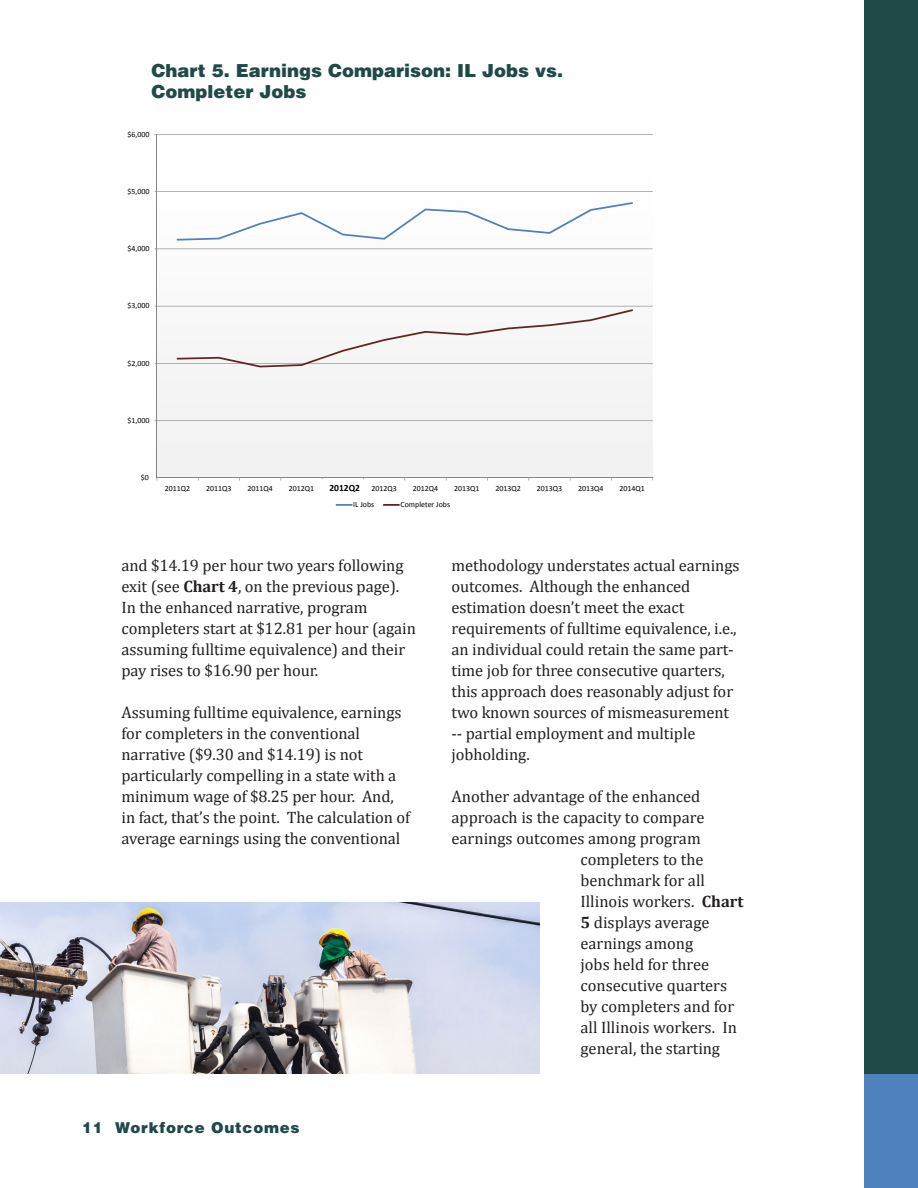
<style>
.page{position:relative;width:918px;height:1188px;background:#fff}
.page>*{position:absolute;margin:0;border:0;box-sizing:border-box;transform-origin:0 0}
.t1{font:900 18px/21px "Helvetica";color:#204a48}
.t2{font:16.5px/21px "Cambria";letter-spacing:-.005em;color:#231f20}
.t3{font:900 15px "Helvetica";letter-spacing:.05em;color:#204a48}
.t4{font:700 9.45px "Calibri";color:#000}
.t5{font:7.95px "Calibri";color:#000}
.s1{font-weight:700}
</style>
<div class="page">
<div style="left:864px;top:108px;width:54px;height:1080px;background:#4f81bc"></div>
<div style="left:864px;top:0;width:54px;height:1074px;background:#204a48"></div>
<hr style="left:157px;top:420px;width:496px;height:1px;background:#868686">
<hr style="left:157px;top:363px;width:496px;height:1px;background:#868686">
<hr style="left:157px;top:306px;width:496px;height:1px;background:#868686">
<hr style="left:157px;top:249px;width:496px;height:1px;background:#868686">
<hr style="left:157px;top:191px;width:496px;height:1px;background:#868686">
<hr style="left:157px;top:134px;width:496px;height:1px;background:#868686">
<hr style="left:157px;top:134px;width:1px;height:344px;background:#868686">
<hr style="left:157px;top:478px;width:496px;height:1px;background:#868686">
<svg style="left:177px;top:202px;width:456px;height:39px"></svg>
<svg style="left:177px;top:309px;width:456px;height:58px"></svg>
<svg style="left:336px;top:504px;width:17px;height:2px"></svg>
<svg style="left:383px;top:504px;width:17px;height:2px"></svg>
<img style="left:0;top:903px;width:540px;height:170px">
<p class="t1" style="left:152px;top:60px;width:413px">Chart 5. Earnings Comparison: IL Jobs vs.<br>Completer Jobs</p>
<p class="t5" style="left:128px;top:129px;width:24px">$6,000</p>
<p class="t5" style="left:128px;top:186px;width:24px">$5,000</p>
<p class="t5" style="left:128px;top:244px;width:24px">$4,000</p>
<p class="t5" style="left:128px;top:301px;width:24px">$3,000</p>
<p class="t5" style="left:128px;top:358px;width:24px">$2,000</p>
<p class="t5" style="left:128px;top:415px;width:24px">$1,000</p>
<p class="t5" style="left:141px;top:472px;width:10px">$0</p>
<p class="t4" style="left:330px;top:482px;width:32px">2012Q2</p>
<p class="t5" style="left:165px;top:483px;width:27px">2011Q2</p>
<p class="t5" style="left:206px;top:483px;width:27px">2011Q3</p>
<p class="t5" style="left:248px;top:483px;width:27px">2011Q4</p>
<p class="t5" style="left:289px;top:483px;width:27px">2012Q1</p>
<p class="t5" style="left:330px;top:483px;width:27px">2012Q2</p>
<p class="t5" style="left:372px;top:483px;width:27px">2012Q3</p>
<p class="t5" style="left:413px;top:483px;width:27px">2012Q4</p>
<p class="t5" style="left:454px;top:483px;width:27px">2013Q1</p>
<p class="t5" style="left:496px;top:483px;width:27px">2013Q2</p>
<p class="t5" style="left:537px;top:483px;width:27px">2013Q3</p>
<p class="t5" style="left:578px;top:483px;width:27px">2013Q4</p>
<p class="t5" style="left:620px;top:483px;width:27px">2014Q1</p>
<p class="t5" style="left:353px;top:500px;width:22px">IL Jobs</p>
<p class="t5" style="left:401px;top:500px;width:51px">Completer Jobs</p>
<p class="t2" style="left:122px;top:554px;width:296px">and $14.19 per hour two years following exit (see <span class="s1">Chart 4</span>, on the previous page).<br>In the enhanced narrative, program completers start at $12.81 per hour (again assuming fulltime equivalence) and their pay rises to $16.90 per hour.</p>
<p class="t2" style="left:122px;top:701px;width:290px">Assuming fulltime equivalence, earnings for completers in the conventional narrative ($9.30 and $14.19) is not particularly compelling in a state with a minimum wage of $8.25 per hour. And, in fact, that’s the point. The calculation of average earnings using the conventional</p>
<p class="t3" style="left:82px;top:1117px;width:219px">11 Workforce Outcomes</p>
<p class="t2" style="left:452px;top:554px;width:289px">methodology understates actual earnings outcomes. Although the enhanced estimation doesn’t meet the exact requirements of fulltime equivalence, i.e., an individual could retain the same part&shy;time job for three consecutive quarters, this approach does reasonably adjust for two known sources of mismeasurement -- partial employment and multiple jobholding.</p>
<p class="t2" style="left:452px;top:785px;width:250px">Another advantage of the enhanced</p>
<p class="t2" style="left:452px;top:806px;width:254px">approach is the capacity to compare</p>
<p class="t2" style="left:452px;top:827px;width:251px">earnings outcomes among program</p>
<p class="t2" style="left:580px;top:848px;width:125px">completers to the</p>
<p class="t2" style="left:580px;top:869px;width:126px">benchmark for all</p>
<p class="t2" style="left:580px;top:890px;width:164px">Illinois workers. <span class="s1">Chart</span></p>
<p class="t2" style="left:580px;top:911px;width:131px"><span class="s1">5</span> displays average</p>
<p class="t2" style="left:580px;top:932px;width:114px">earnings among</p>
<p class="t2" style="left:580px;top:953px;width:130px">jobs held for three</p>
<p class="t2" style="left:580px;top:974px;width:148px">consecutive quarters</p>
<p class="t2" style="left:580px;top:995px;width:155px">by completers and for</p>
<p class="t2" style="left:580px;top:1016px;width:158px">all Illinois workers. In</p>
<p class="t2" style="left:580px;top:1037px;width:141px">general, the starting</p>
</div>
